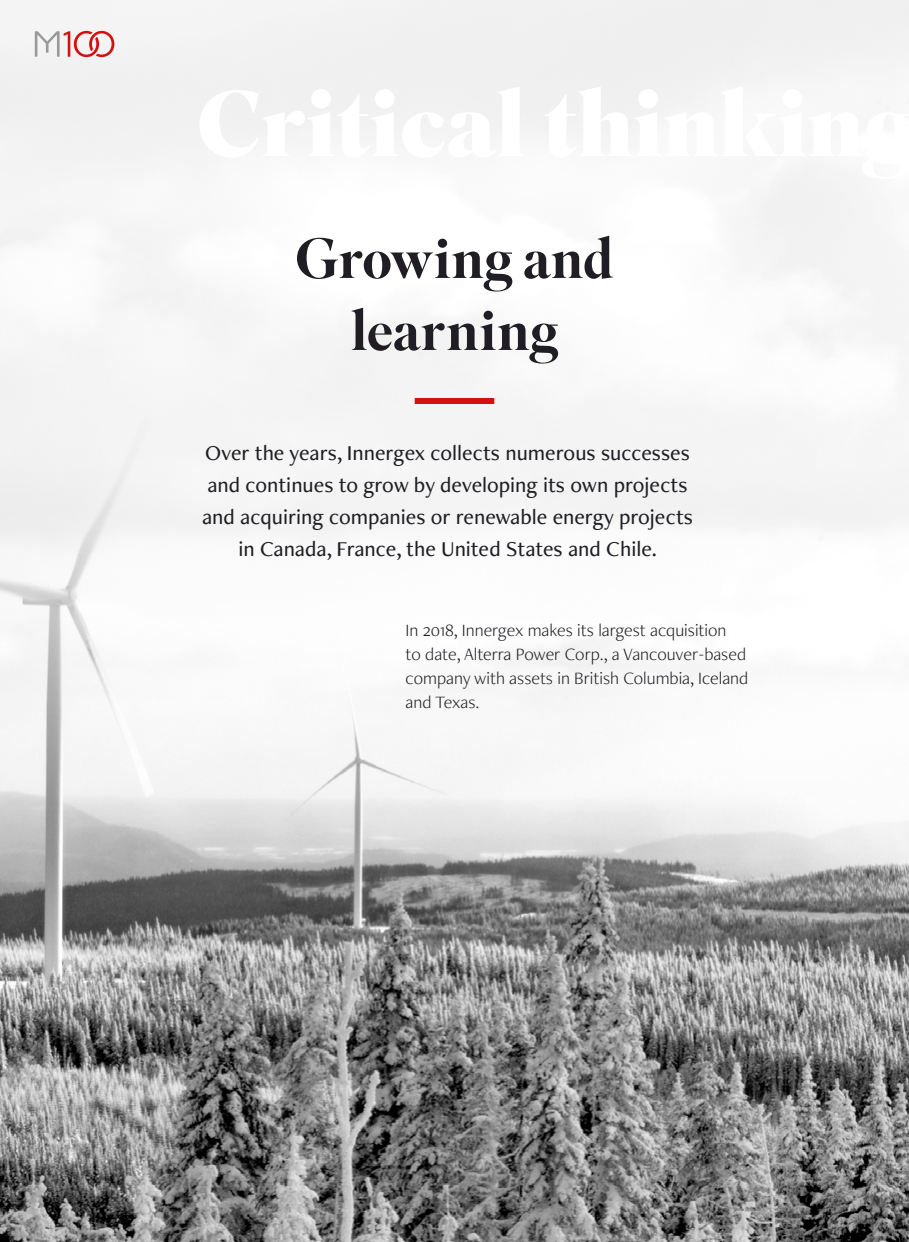
<style>
.page{position:relative;width:909px;height:1242px;background:#fff}
.page>*{position:absolute;margin:0;border:0;box-sizing:border-box;transform-origin:0 0}
.t1{font:500 56px/72px "Superior Title";letter-spacing:-.005em;color:#201e24;text-align:center}
.t2{font:500 22px/32px "Freight Neo Pro";color:#201e24;text-align:center}
.t3{font:300 18px/24px "Freight Neo Pro";color:#201e24}
</style>
<div class="page">
<img style="left:0;top:0;width:909px;height:1242px">
<div style="left:415px;top:398px;width:79px;height:6px;background:#d31110"></div>
<svg style="left:35px;top:31px;width:79px;height:26px"></svg>
<h1 class="t1" style="left:295px;top:225px;width:320px">Growing and learning</h1>
<p class="t2" style="left:202px;top:436px;width:492px">Over the years, Innergex collects numerous successes and continues to grow by developing its own projects and acquiring companies or renewable energy projects in Canada, France, the United States and Chile.</p>
<p class="t3" style="left:406px;top:618px;width:344px">In 2018, Innergex makes its largest acquisition<br>to date, Alterra Power Corp., a Vancouver-based company with assets in British Columbia, Iceland and Texas.</p>
</div>
